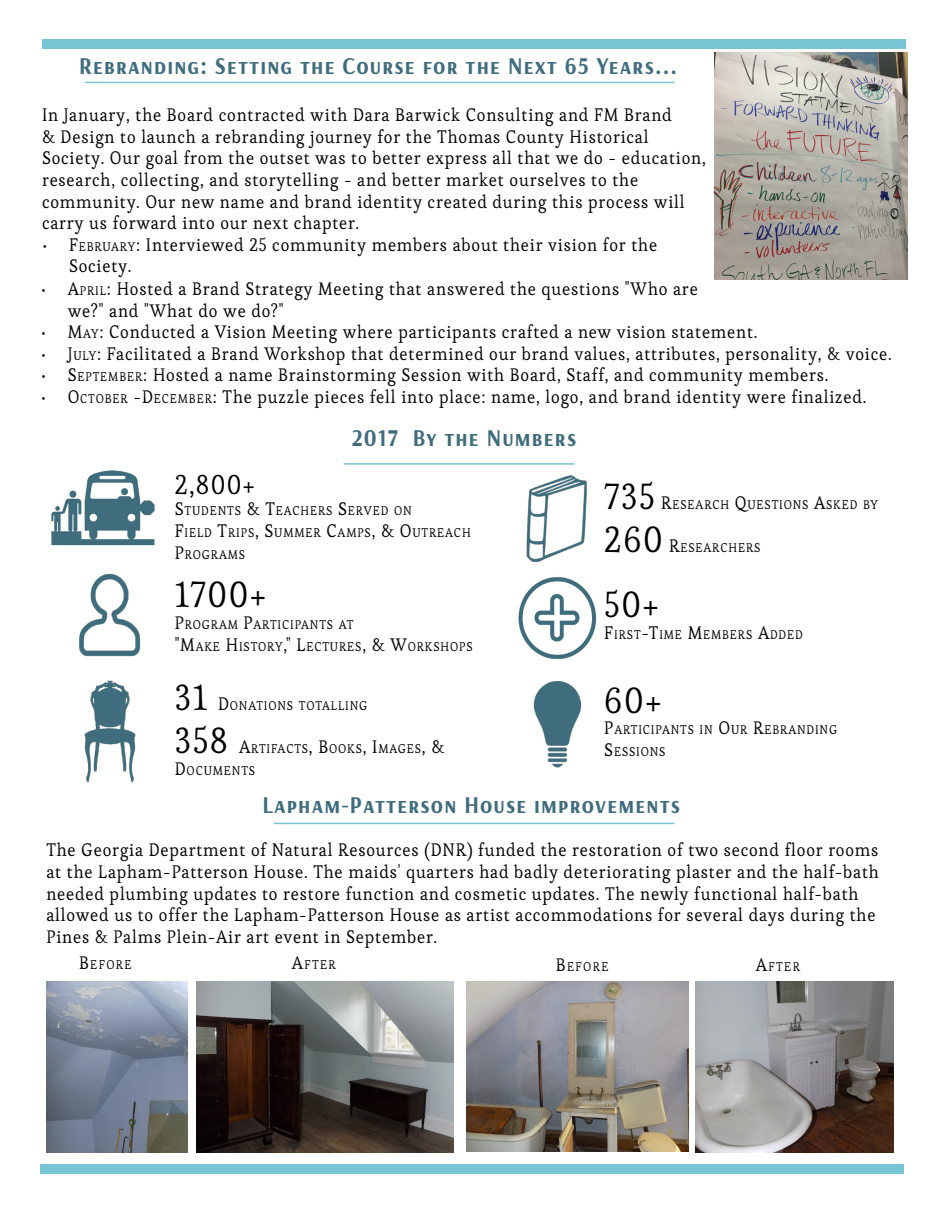
<style>
.page{position:relative;width:945px;height:1215px;background:#fff}
.page>*{position:absolute;margin:0;border:0;box-sizing:border-box;transform-origin:0 0}
.t1{font:36px "Esteban";letter-spacing:.05em;color:#000;scale:.93 1}
.t2{font:27px "Esteban";color:#000;scale:.93 1}
.t3{font:700 24px "Arsenal";letter-spacing:.05em;color:#406d7d;scale:.93 1}
.t4{font:18px/21.6px "Esteban";letter-spacing:.05em;color:#000;scale:.93 1}
.t5{font:12.6px/21.6px "Esteban";letter-spacing:.07em;color:#000;scale:.93 1}
.s1{font-style:inherit}
.s2{font-size:12.6px}
.s3{font-size:18px}
.s4{font-size:36px}
</style>
<div class="page">
<div style="left:42px;top:39px;width:864px;height:10px;background:#77c5d5"></div>
<div style="left:40px;top:1164px;width:864px;height:10px;background:#77c5d5"></div>
<img style="left:196px;top:982px;width:258px;height:170px">
<img style="left:695px;top:982px;width:198px;height:170px">
<img style="left:466px;top:982px;width:222px;height:169px">
<img style="left:46px;top:982px;width:142px;height:170px">
<img style="left:714px;top:53px;width:193px;height:226px">
<img style="left:51px;top:470px;width:104px;height:76px">
<img style="left:79px;top:573px;width:62px;height:84px">
<img style="left:526px;top:475px;width:61px;height:87px">
<img style="left:518px;top:577px;width:79px;height:83px">
<img style="left:533px;top:681px;width:49px;height:87px">
<img style="left:84px;top:680px;width:52px;height:103px">
<hr style="left:274px;top:823px;width:400px;height:1px;background:#77c5d5">
<hr style="left:344px;top:463px;width:230px;height:2px;background:#77c5d5">
<hr style="left:85px;top:82px;width:589px;height:1px;background:#77c5d5">
<p class="t3" style="left:79px;top:49px;width:645px">Rebranding: Setting the Course for the Next 65 Years...</p>
<p class="t4" style="left:42px;top:104px;width:715px">In January, the Board contracted with Dara Barwick Consulting and FM Brand<br>&amp; Design to launch a rebranding journey for the Thomas County Historical Society. Our goal from the outset was to better express all that we do - education, research, collecting, and storytelling - and better market ourselves to the community. Our new name and brand identity created during this process will carry us forward into our next chapter.</p>
<p class="t4" style="left:69px;top:234px;width:634px;text-indent:-27px"><span class="s1">• F</span><span class="s2">EBRUARY</span><span class="s1">:</span> Interviewed 25 community members about their vision for the<br>Society.</p>
<p class="t4" style="left:68px;top:278px;width:679px;text-indent:-27px"><span class="s1">• A</span><span class="s2">PRIL</span><span class="s1">:</span> Hosted a Brand Strategy Meeting that answered the questions "Who are we?" and "What do we do?"</p>
<p class="t4" style="left:41px;top:321px;width:772px"><span class="s1">• M</span><span class="s2">AY</span><span class="s1">:</span> Conducted a Vision Meeting where participants crafted a new vision statement.</p>
<p class="t4" style="left:41px;top:343px;width:917px"><span class="s1">• J</span><span class="s2">ULY</span><span class="s1">:</span> Facilitated a Brand Workshop that determined our brand values, attributes, personality, &amp; voice.</p>
<p class="t4" style="left:41px;top:364px;width:849px"><span class="s1">• S</span><span class="s2">EPTEMB ER</span><span class="s1">:</span> Hosted a name Brainstorming Session with Board, Staff, and community members.</p>
<p class="t4" style="left:41px;top:386px;width:889px"><span class="s1">• O</span> <span class="s2">CTOBER</span> <span class="s1">-D</span><span class="s2">ECEMB ER</span><span class="s1">:</span> The puzzle pieces fell into place: name, logo, and brand identity were finalized.</p>
<p class="t3" style="left:352px;top:421px;width:243px">2017 By the Numbers</p>
<p class="t2" style="left:175px;top:467px;width:87px">2,800+</p>
<p class="t5" style="left:175px;top:500px;width:256px"><span class="s3">S</span>TUDENTS <span class="s3">&amp; T</span>EACHERS <span class="s3">S</span>ERVED ON</p>
<p class="t5" style="left:175px;top:522px;width:320px"><span class="s3">F</span>IELD <span class="s3">T</span>RIPS<span class="s3">, S</span>UMMER <span class="s3">C</span>AMPS<span class="s3">, &amp; O</span>UTREACH<br><span class="s3">P</span>ROGRAMS</p>
<p class="t1" style="left:175px;top:572px;width:100px">1700+</p>
<p class="t5" style="left:175px;top:614px;width:194px"><span class="s3">P</span>ROGRAM <span class="s3">P</span>ARTICIPANTS AT</p>
<p class="t5" style="left:175px;top:635px;width:321px"><span class="s3">"M</span>AKE <span class="s3">H</span>ISTORY<span class="s3">," L</span>ECTURES<span class="s3">, &amp; W</span>ORKSHOPS</p>
<p class="t5" style="left:175px;top:695px;width:209px"><span class="s4">31</span> <span class="s3">D</span>ONATIONS TOTALLING</p>
<p class="t5" style="left:175px;top:738px;width:291px"><span class="s4">358</span> <span class="s3">A</span>RTIFACTS<span class="s3">, B</span>OOKS<span class="s3">, I</span>MAGES<span class="s3">, &amp;<br>D</span>OCUMENTS</p>
<p class="t5" style="left:604px;top:494px;width:296px"><span class="s4">735</span> <span class="s3">R</span>ESEARCH <span class="s3">Q</span>UESTIONS <span class="s3">A</span>SKED BY</p>
<p class="t5" style="left:604px;top:537px;width:168px"><span class="s4">260</span> <span class="s3">R</span>ESEARCHERS</p>
<p class="t1" style="left:604px;top:582px;width:60px">50+</p>
<p class="t5" style="left:604px;top:624px;width:214px"><span class="s3">F</span>IRST<span class="s3">-T</span>IME <span class="s3">M</span>EMBERS <span class="s3">A</span>DDED</p>
<p class="t1" style="left:604px;top:677px;width:63px">60+</p>
<p class="t5" style="left:604px;top:719px;width:252px"><span class="s3">P</span>ARTICIPANTS IN <span class="s3">O</span>UR <span class="s3">R</span>EBRANDING<br><span class="s3">S</span>ESSIONS</p>
<p class="t3" style="left:262px;top:788px;width:451px">Lapham-Patterson House improvements</p>
<p class="t4" style="left:46px;top:839px;width:897px">The Georgia Department of Natural Resources (DNR) funded the restoration of two second floor rooms at the Lapham-Patterson House. The maids' quarters had badly deteriorating plaster and the half-bath needed plumbing updates to restore function and cosmetic updates. The newly functional half-bath allowed us to offer the Lapham-Patterson House as artist accommodations for several days during the Pines &amp; Palms Plein-Air art event in September.</p>
<p class="t5" style="left:79px;top:954px;width:58px"><span class="s3">B</span>EFORE</p>
<p class="t5" style="left:292px;top:954px;width:49px"><span class="s3">A</span>FTER</p>
<p class="t5" style="left:556px;top:956px;width:58px"><span class="s3">B</span>EFORE</p>
<p class="t5" style="left:756px;top:956px;width:49px"><span class="s3">A</span>FTER</p>
</div>
